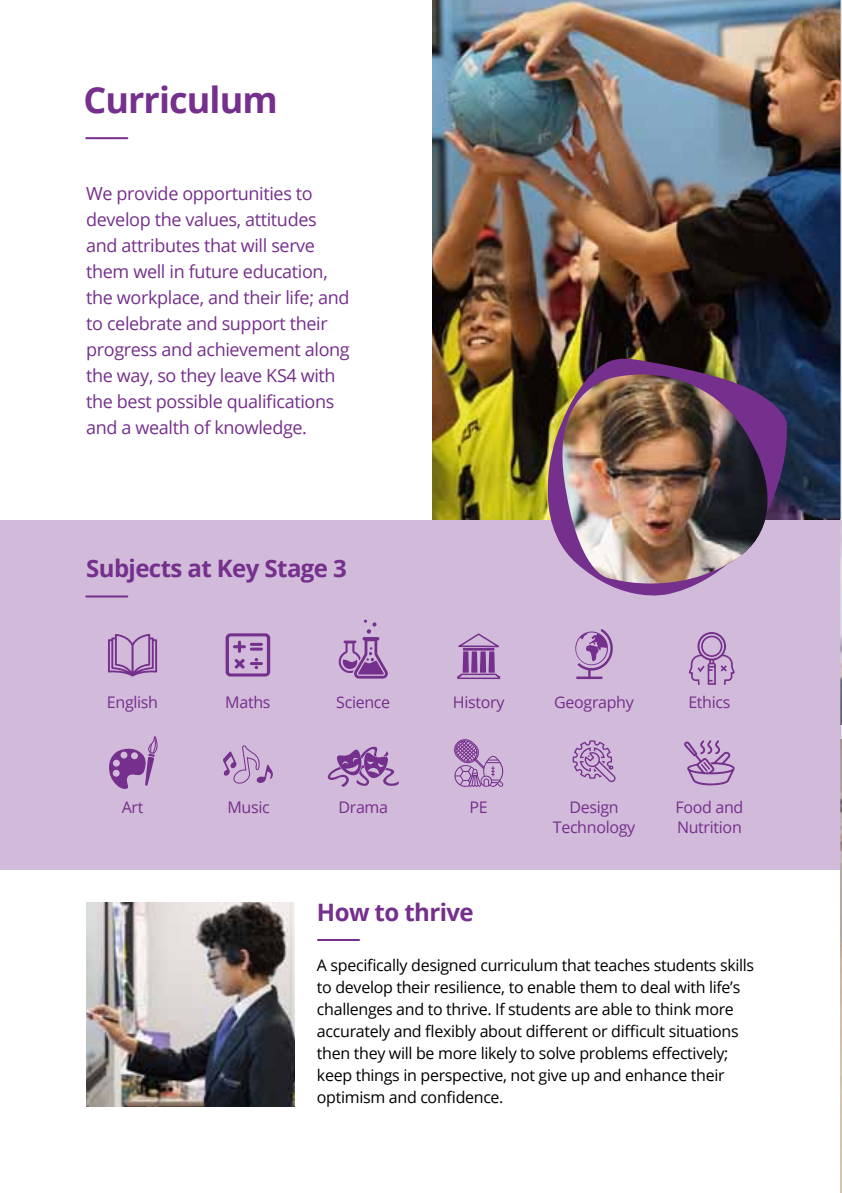
<style>
.page{position:relative;width:842px;height:1193px;background:#fff}
.page>*{position:absolute;margin:0;border:0;box-sizing:border-box;transform-origin:0 0}
.t1{font:700 36px "Open Sans";letter-spacing:-.025em;color:#752f8c}
.t2{font:700 24px "Open Sans";letter-spacing:-.025em;color:#752f8c}
.t3{font:18px/26px "Open Sans";letter-spacing:-.02em;color:#752f8c}
.t4{font:16px/22px "Open Sans";letter-spacing:-.02em;color:#000}
.t5{font:16px/20px "Open Sans";letter-spacing:-.02em;color:#752f8c;text-align:center}
</style>
<div class="page">
<img style="left:432px;top:0;width:408px;height:520px">
<div style="left:0;top:520px;width:840px;height:349px;background:#d2bada"></div>
<svg style="left:225px;top:633px;width:45px;height:43px"></svg>
<svg style="left:338px;top:619px;width:50px;height:59px"></svg>
<svg style="left:457px;top:633px;width:44px;height:47px"></svg>
<svg style="left:327px;top:747px;width:71px;height:40px"></svg>
<svg style="left:108px;top:634px;width:49px;height:42px"></svg>
<svg style="left:575px;top:629px;width:37px;height:50px"></svg>
<svg style="left:454px;top:739px;width:49px;height:48px"></svg>
<svg style="left:572px;top:740px;width:43px;height:42px"></svg>
<svg style="left:684px;top:740px;width:50px;height:45px"></svg>
<svg style="left:688px;top:632px;width:46px;height:53px"></svg>
<svg style="left:223px;top:745px;width:50px;height:39px"></svg>
<svg style="left:109px;top:736px;width:49px;height:53px"></svg>
<img style="left:86px;top:903px;width:208px;height:204px">
<hr style="left:86px;top:595px;width:41px;height:2px;background:#752f8c">
<hr style="left:86px;top:137px;width:41px;height:2px;background:#752f8c">
<hr style="left:318px;top:939px;width:41px;height:2px;background:#752f8c">
<img style="left:529px;top:358px;width:262px;height:162px">
<svg style="left:609px;top:585px;width:86px;height:11px"></svg>
<img style="left:551px;top:374px;width:217px;height:211px">
<hr style="left:840px;top:0;width:1px;height:1193px;background:#bcbec0">
<h1 class="t1" style="left:83px;top:74px;width:196px">Curriculum</h1>
<p class="t3" style="left:86px;top:180px;width:265px">We provide opportunities to develop the values, attitudes and attributes that will serve them well in future education, the workplace, and their life; and to celebrate and support their progress and achievement along the way, so they leave KS4 with the best possible qualifications and a wealth of knowledge.</p>
<h2 class="t2" style="left:86px;top:551px;width:262px">Subjects at Key Stage 3</h2>
<p class="t5" style="left:107px;top:692px;width:53px">English</p>
<p class="t5" style="left:225px;top:692px;width:47px">Maths</p>
<p class="t5" style="left:336px;top:692px;width:55px">Science</p>
<p class="t5" style="left:453px;top:692px;width:53px">History</p>
<p class="t5" style="left:554px;top:692px;width:81px">Geography</p>
<p class="t5" style="left:688px;top:692px;width:44px">Ethics</p>
<p class="t5" style="left:122px;top:797px;width:23px">Art</p>
<p class="t5" style="left:227px;top:797px;width:44px">Music</p>
<p class="t5" style="left:338px;top:797px;width:51px">Drama</p>
<p class="t5" style="left:469px;top:797px;width:20px">PE</p>
<p class="t5" style="left:552px;top:797px;width:84px">Design<br>Technology</p>
<p class="t5" style="left:675px;top:797px;width:69px;text-align:left">Food and<br>Nutrition</p>
<h2 class="t2" style="left:317px;top:895px;width:158px">How to thrive</h2>
<p class="t4" style="left:317px;top:954px;width:438px">A specifically designed curriculum that teaches students skills to develop their resilience, to enable them to deal with life’s challenges and to thrive. If students are able to think more accurately and flexibly about different or difficult situations then they will be more likely to solve problems effectively; keep things in perspective, not give up and enhance their optimism and confidence.</p>
</div>
